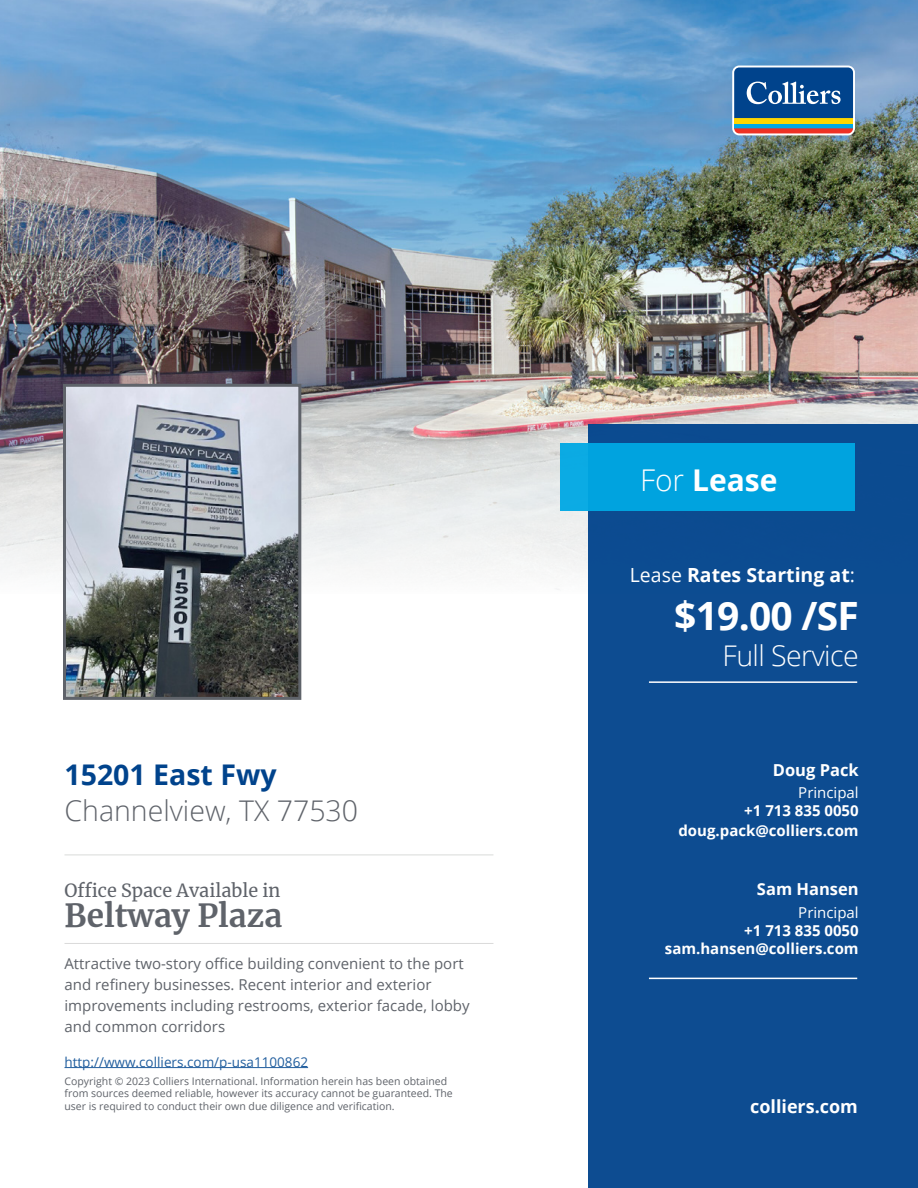
<style>
.page{position:relative;width:918px;height:1188px;background:#fff}
.page>*{position:absolute;margin:0;border:0;box-sizing:border-box;transform-origin:0 0}
.t1{font:700 39px "Open Sans";color:#fff}
.t2{font:700 31.5px "Merriweather";color:#5f636a}
.t3{font:700 30px "Open Sans";color:#fff}
.t4{font:300 28.5px "Open Sans";color:#5f636a}
.t5{font:700 28.5px "Open Sans";color:#00438c}
.t6{font:300 28.5px "Open Sans";letter-spacing:-.02em;color:#fff}
.t7{font:700 19.5px "Open Sans";color:#fff}
.t8{font:18px "Merriweather";color:#5f636a}
.t9{font:700 18px "Open Sans";color:#fff}
.t10{font:700 16.5px "Open Sans";color:#fff}
.t11{font:15px/21px "Open Sans";color:#5f636a}
.t12{font:700 15px/19.8px "Open Sans";color:#fff;text-align:right}
.t13{font:15px "Open Sans";color:#fff}
.t14{font:13.5px "Open Sans";color:#215e9e}
.t15{font:10.5px/12.6px "Open Sans";color:#5f636a}
.s1{font-weight:300}
.s2{font-weight:400}
</style>
<div class="page">
<img style="left:0;top:0;width:918px;height:594px">
<div style="left:588px;top:424px;width:330px;height:764px;background:#0d4c91"></div>
<svg style="left:732px;top:66px;width:123px;height:69px"></svg>
<div style="left:734px;top:123px;width:119px;height:5px;background:#00a8e4"></div>
<div style="left:734px;top:118px;width:119px;height:5px;background:#ffd600"></div>
<svg style="left:734px;top:128px;width:119px;height:5px"></svg>
<svg style="left:734px;top:67px;width:119px;height:51px;background:#1e5999"></svg>
<img style="left:67px;top:388px;width:230px;height:308px">
<div style="left:63px;top:384px;width:238px;height:316px;border:3px solid #5f636a"></div>
<div style="left:561px;top:443px;width:294px;height:68px;background:#00a8e4"></div>
<hr style="left:649px;top:681px;width:208px;height:2px;background:#fff">
<hr style="left:64px;top:943px;width:429px;height:1px;background:#dadbda">
<hr style="left:64px;top:855px;width:429px;height:1px;background:#dadbda">
<hr style="left:649px;top:978px;width:208px;height:1px;background:#fff">
<hr style="left:64px;top:1067px;width:244px;height:1px;background:#215e9e">
<h3 class="t5" style="left:64px;top:754px;width:214px">15201 East Fwy</h3>
<h3 class="t4" style="left:64px;top:791px;width:295px">Channelview, TX 77530</h3>
<h3 class="t8" style="left:64px;top:878px;width:217px">Office Space Available in</h3>
<h2 class="t2" style="left:64px;top:894px;width:219px">Beltway Plaza</h2>
<h3 class="t11" style="left:64px;top:953px;width:407px">Attractive two-story office building convenient to the port and refinery businesses. Recent interior and exterior improvements including restrooms, exterior facade, lobby and common corridors</h3>
<p class="t14" style="left:64px;top:1052px;width:245px">http://www.colliers.com/p-usa1100862</p>
<p class="t15" style="left:64px;top:1074px;width:390px">Copyright © 2023 Colliers International. Information herein has been obtained from sources deemed reliable, however its accuracy cannot be guaranteed. The user is required to conduct their own due diligence and verification.</p>
<h3 class="t3" style="left:640px;top:459px;width:139px"><span class="s1">For</span> Lease</h3>
<h3 class="t7" style="left:630px;top:561px;width:227px"><span class="s2">Lease</span> Rates Starting at<span class="s2">:</span></h3>
<h1 class="t1" style="left:674px;top:588px;width:186px">$19.00 /SF</h1>
<h3 class="t6" style="left:723px;top:636px;width:138px">Full Service</h3>
<h3 class="t10" style="left:773px;top:758px;width:87px">Doug Pack</h3>
<h3 class="t13" style="left:798px;top:782px;width:62px">Principal</h3>
<h3 class="t12" style="left:678px;top:800px;width:182px">+1 713 835 0050 doug.pack@colliers.com</h3>
<h3 class="t10" style="left:757px;top:878px;width:103px">Sam Hansen</h3>
<h3 class="t13" style="left:798px;top:902px;width:62px">Principal</h3>
<h3 class="t12" style="left:665px;top:921px;width:195px;line-height:18px">+1 713 835 0050 sam.hansen@colliers.com</h3>
<h3 class="t9" style="left:750px;top:1094px;width:109px">colliers.com</h3>
</div>
